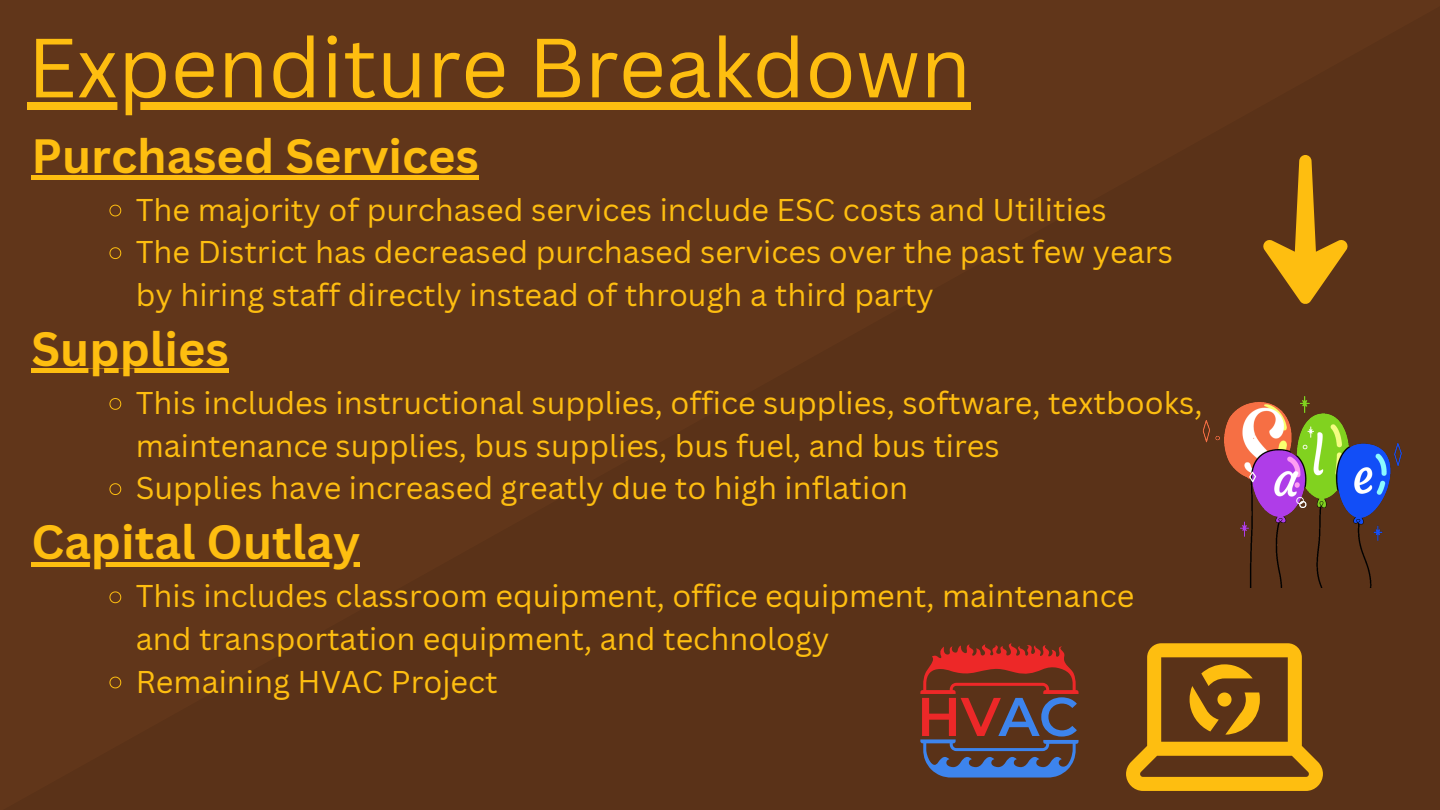
<style>
.page{position:relative;width:1440px;height:810px;background:#61361a}
.page>*{position:absolute;margin:0;border:0;box-sizing:border-box;transform-origin:0 0}
.t1{font:82px "Canva Sans";color:#febe10}
.t2{font:700 46.9px "Canva Sans";color:#febe10}
.t3{font:30.7px/42.6px "Canva Sans";color:#febe10}
</style>
<div class="page">
<hr style="left:32px;top:175px;width:447px;height:4px;background:#febe10">
<svg style="left:109px;top:204px;width:13px;height:13px"></svg>
<svg style="left:109px;top:247px;width:13px;height:12px"></svg>
<svg style="left:32px;top:369px;width:197px;height:4px"></svg>
<svg style="left:109px;top:398px;width:13px;height:12px"></svg>
<svg style="left:109px;top:483px;width:13px;height:12px"></svg>
<hr style="left:32px;top:562px;width:328px;height:4px;background:#febe10">
<svg style="left:109px;top:591px;width:13px;height:12px"></svg>
<svg style="left:109px;top:676px;width:13px;height:13px"></svg>
<img style="left:1201px;top:389px;width:209px;height:199px">
<svg style="left:1261px;top:155px;width:89px;height:150px;background:#8e5e15"></svg>
<svg style="left:920px;top:643px;width:159px;height:135px;background:#743e40"></svg>
<svg style="left:1126px;top:643px;width:197px;height:148px;background:#9d6b14"></svg>
<div style="left:27px;top:102px;width:944px;height:7px;background:#febe10"></div>
<h1 class="t1" style="left:27px;top:10px;width:945px">Expenditure Breakdown</h1>
<h2 class="t2" style="left:32px;top:123px;width:449px">Purchased Services</h2>
<p class="t3" style="left:136px;top:187px;width:1039px">The majority of purchased services include ESC costs and Utilities<br>The District has decreased purchased services over the past few years by hiring staff directly instead of through a third party</p>
<h2 class="t2" style="left:32px;top:316px;width:199px">Supplies</h2>
<p class="t3" style="left:136px;top:381px;width:1068px">This includes instructional supplies, office supplies, software, textbooks, maintenance supplies, bus supplies, bus fuel, and bus tires<br>Supplies have increased greatly due to high inflation</p>
<h2 class="t2" style="left:32px;top:509px;width:330px">Capital Outlay</h2>
<p class="t3" style="left:136px;top:574px;width:1000px">This includes classroom equipment, office equipment, maintenance and transportation equipment, and technology<br>Remaining HVAC Project</p>
</div>
